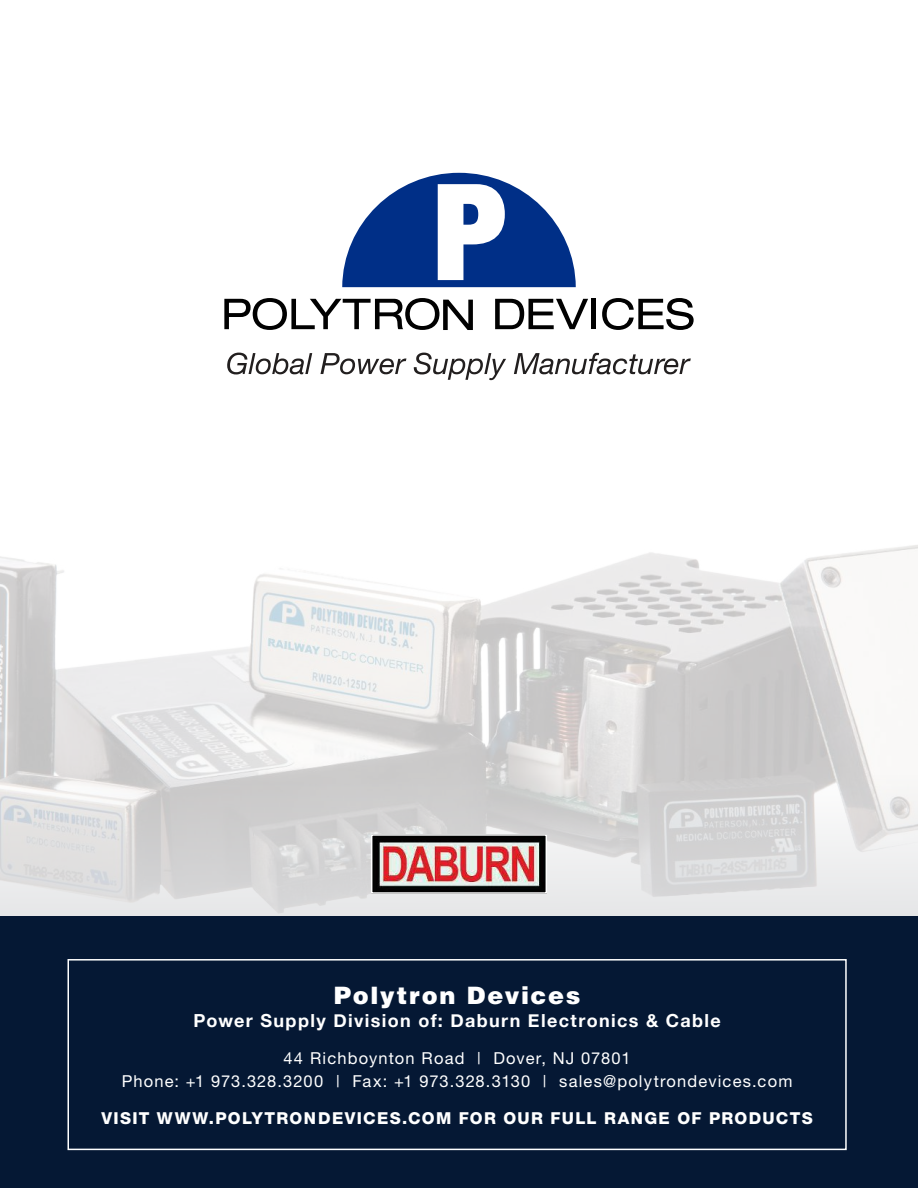
<style>
.page{position:relative;width:918px;height:1188px;background:#fff}
.page>*{position:absolute;margin:0;border:0;box-sizing:border-box;transform-origin:0 0}
.t1{font:900 24px "Helvetica";letter-spacing:.07em;color:#fff}
.t2{font:700 18px "Helvetica Neue";letter-spacing:.075em;color:#fff}
.t3{font:16.5px/22.5px "Helvetica Neue";letter-spacing:.07em;color:#fff;text-align:center}
.t4{font:800 16.5px "Helvetica Neue";letter-spacing:.08em;color:#fff}
</style>
<div class="page">
<img style="left:0;top:545px;width:918px;height:230px">
<svg style="left:0;top:775px;width:918px;height:142px;background:#d9d9da"></svg>
<div style="left:0;top:917px;width:918px;height:271px;background:#051834"></div>
<div style="left:68px;top:959px;width:779px;height:191px;border:2px solid #fff"></div>
<svg style="left:224px;top:298px;width:249px;height:32px"></svg>
<svg style="left:495px;top:299px;width:93px;height:30px"></svg>
<hr style="left:592px;top:299px;width:4px;height:30px;background:#010101">
<svg style="left:602px;top:298px;width:92px;height:32px"></svg>
<svg style="left:342px;top:173px;width:234px;height:114px"></svg>
<svg style="left:227px;top:353px;width:85px;height:21px"></svg>
<svg style="left:320px;top:353px;width:86px;height:21px"></svg>
<svg style="left:414px;top:353px;width:92px;height:27px"></svg>
<svg style="left:514px;top:353px;width:177px;height:21px"></svg>
<img style="left:374px;top:837px;width:170px;height:54px">
<div style="left:371px;top:834px;width:176px;height:60px;border:2px solid #fff"></div>
<h1 class="t1" style="left:334px;top:987px;width:248px">Polytron Devices</h1>
<p class="t2" style="left:193px;top:1014px;width:529px">Power Supply Division of: Daburn Electronics &amp; Cable</p>
<p class="t3" style="left:122px;top:1049px;width:672px">44 Richboynton Road | Dover, NJ 07801<br>Phone: +1 973.328.3200 | Fax: +1 973.328.3130 | sales@polytrondevices.com</p>
<p class="t4" style="left:101px;top:1112px;width:713px">VISIT WWW.POLYTRONDEVICES.COM FOR OUR FULL RANGE OF PRODUCTS</p>
</div>
